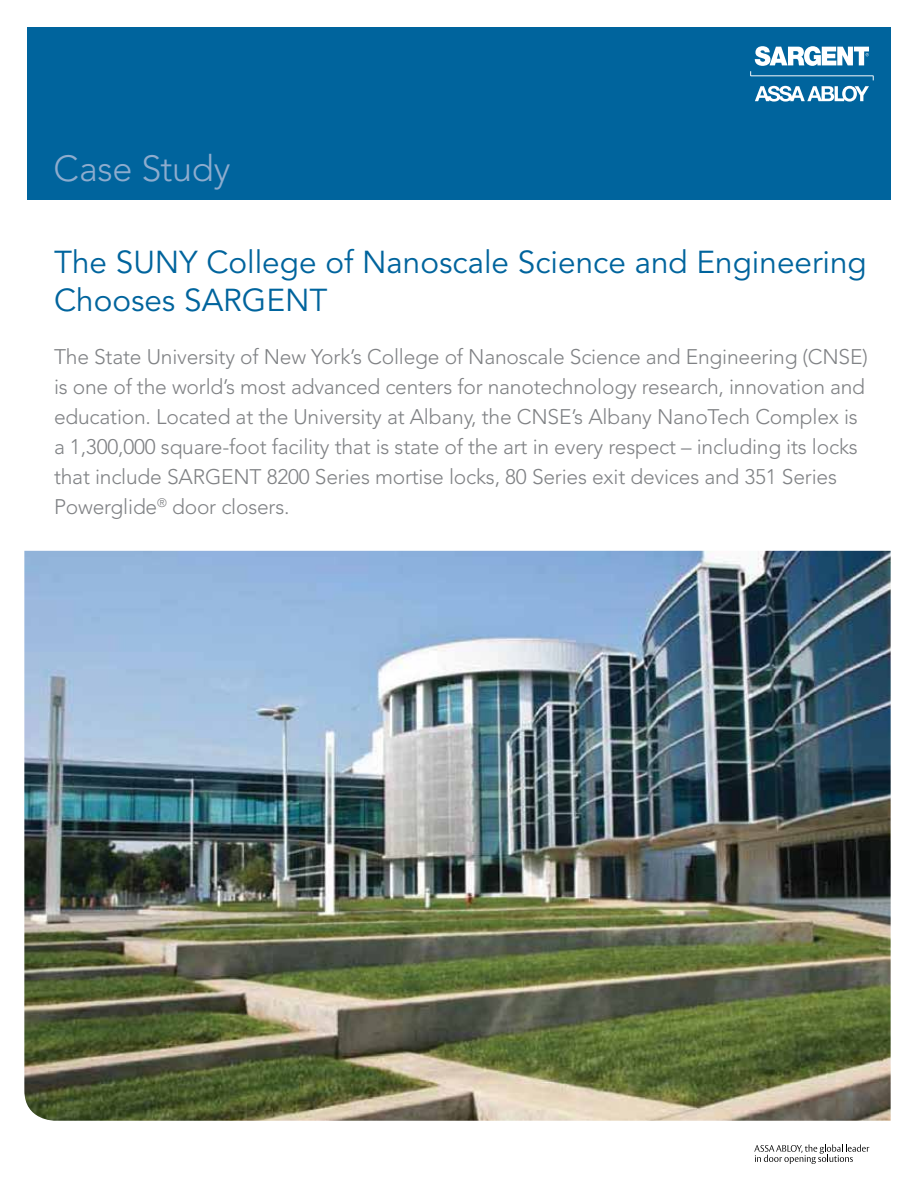
<style>
.page{position:relative;width:918px;height:1188px;background:#fff}
.page>*{position:absolute;margin:0;border:0;box-sizing:border-box;transform-origin:0 0}
.t1{font:300 36px "Avenir LT Std";letter-spacing:-.005em;color:#8dacce}
.t2{font:31.5px/37.8px "Avenir";color:#00649d}
.t3{font:300 21px/30px "Avenir LT Std";letter-spacing:-.01em;color:#808285}
</style>
<div class="page">
<div style="left:27px;top:28px;width:864px;height:172px;background:#00649d"></div>
<img style="left:24px;top:551px;width:867px;height:570px">
<svg style="left:754px;top:1145px;width:115px;height:19px"></svg>
<svg style="left:755px;top:86px;width:114px;height:16px"></svg>
<svg style="left:750px;top:46px;width:124px;height:34px"></svg>
<h1 class="t1" style="left:54px;top:147px;width:178px">Case Study</h1>
<h2 class="t2" style="left:54px;top:244px;width:814px">The SUNY College of Nanoscale Science and Engineering<br>Chooses SARGENT</h2>
<p class="t3" style="left:54px;top:341px;width:815px">The State University of New York’s College of Nanoscale Science and Engineering (CNSE) is one of the world’s most advanced centers for nanotechnology research, innovation and education. Located at the University at Albany, the CNSE’s Albany NanoTech Complex is a 1,300,000 square-foot facility that is state of the art in every respect – including its locks that include SARGENT 8200 Series mortise locks, 80 Series exit devices and 351 Series Powerglide<sup>®</sup> door closers.</p>
</div>
